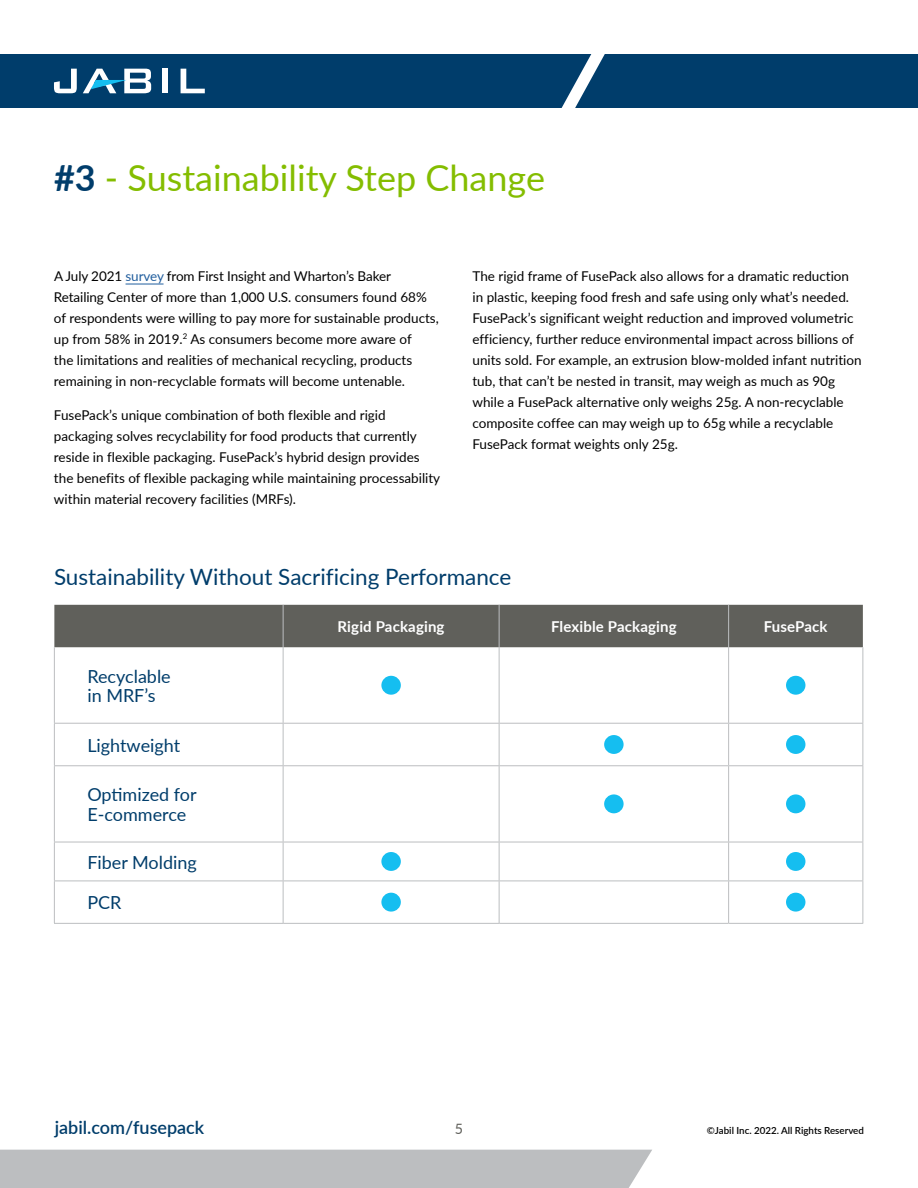
<style>
.page{position:relative;width:918px;height:1188px;background:#fff}
.page>*{position:absolute;margin:0;border:0;box-sizing:border-box;transform-origin:0 0}
.t1{font:36px "Lato";color:#84bd00}
.t2{font:22.5px "Lato";color:#003d6b}
.t3{font:18px/19.5px "Lato";color:#003d6b}
.t4{font:600 18px "Lato";color:#003d6b}
.t5{font:700 15px "Lato";letter-spacing:.01em;color:#fff}
.t6{font:14.25px "Lato";color:#60605b}
.t7{font:13.5px/21px "Lato";color:#000}
.t8{font:600 9.75px "Lato";color:#000}
.s1{font-weight:700;color:#003d6b}
.s2{color:#215e9e}
</style>
<div class="page">
<div style="left:0;top:1150px;width:652px;height:38px;background:#bcbec0"></div>
<div style="left:0;top:54px;width:918px;height:54px;background:#003d6b"></div>
<hr style="left:126px;top:284px;width:38px;height:1px;background:#215e9e">
<div style="left:54px;top:605px;width:809px;height:42px;background:#60605b"></div>
<hr style="left:283px;top:605px;width:1px;height:42px;background:#bcbec0">
<hr style="left:499px;top:605px;width:1px;height:42px;background:#bcbec0">
<hr style="left:728px;top:605px;width:1px;height:42px;background:#bcbec0">
<hr style="left:54px;top:647px;width:1px;height:76px;background:#bcbec0">
<hr style="left:283px;top:647px;width:1px;height:76px;background:#bcbec0">
<hr style="left:499px;top:647px;width:1px;height:76px;background:#bcbec0">
<hr style="left:728px;top:647px;width:1px;height:76px;background:#bcbec0">
<hr style="left:862px;top:647px;width:1px;height:76px;background:#bcbec0">
<hr style="left:54px;top:723px;width:229px;height:1px;background:#bcbec0">
<hr style="left:54px;top:724px;width:1px;height:41px;background:#bcbec0">
<hr style="left:283px;top:723px;width:216px;height:1px;background:#bcbec0">
<hr style="left:283px;top:724px;width:1px;height:41px;background:#bcbec0">
<hr style="left:499px;top:723px;width:230px;height:1px;background:#bcbec0">
<hr style="left:499px;top:724px;width:1px;height:41px;background:#bcbec0">
<hr style="left:729px;top:723px;width:134px;height:1px;background:#bcbec0">
<hr style="left:728px;top:724px;width:1px;height:41px;background:#bcbec0">
<hr style="left:862px;top:724px;width:1px;height:41px;background:#bcbec0">
<hr style="left:54px;top:765px;width:229px;height:1px;background:#bcbec0">
<hr style="left:54px;top:766px;width:1px;height:76px;background:#bcbec0">
<hr style="left:283px;top:765px;width:216px;height:1px;background:#bcbec0">
<hr style="left:283px;top:766px;width:1px;height:76px;background:#bcbec0">
<hr style="left:499px;top:765px;width:230px;height:1px;background:#bcbec0">
<hr style="left:499px;top:766px;width:1px;height:76px;background:#bcbec0">
<hr style="left:729px;top:765px;width:134px;height:1px;background:#bcbec0">
<hr style="left:728px;top:766px;width:1px;height:76px;background:#bcbec0">
<hr style="left:862px;top:766px;width:1px;height:76px;background:#bcbec0">
<hr style="left:54px;top:842px;width:229px;height:1px;background:#bcbec0">
<hr style="left:54px;top:842px;width:1px;height:39px;background:#bcbec0">
<hr style="left:283px;top:842px;width:216px;height:1px;background:#bcbec0">
<hr style="left:283px;top:842px;width:1px;height:39px;background:#bcbec0">
<hr style="left:499px;top:842px;width:230px;height:1px;background:#bcbec0">
<hr style="left:499px;top:842px;width:1px;height:39px;background:#bcbec0">
<hr style="left:729px;top:842px;width:134px;height:1px;background:#bcbec0">
<hr style="left:728px;top:842px;width:1px;height:39px;background:#bcbec0">
<hr style="left:862px;top:842px;width:1px;height:39px;background:#bcbec0">
<hr style="left:54px;top:881px;width:229px;height:1px;background:#bcbec0">
<hr style="left:54px;top:881px;width:1px;height:42px;background:#bcbec0">
<hr style="left:283px;top:881px;width:216px;height:1px;background:#bcbec0">
<hr style="left:283px;top:881px;width:1px;height:42px;background:#bcbec0">
<hr style="left:499px;top:881px;width:230px;height:1px;background:#bcbec0">
<hr style="left:499px;top:881px;width:1px;height:42px;background:#bcbec0">
<hr style="left:729px;top:881px;width:134px;height:1px;background:#bcbec0">
<hr style="left:728px;top:881px;width:1px;height:42px;background:#bcbec0">
<hr style="left:862px;top:881px;width:1px;height:42px;background:#bcbec0">
<hr style="left:54px;top:923px;width:229px;height:1px;background:#bcbec0">
<hr style="left:283px;top:923px;width:216px;height:1px;background:#bcbec0">
<hr style="left:499px;top:923px;width:230px;height:1px;background:#bcbec0">
<hr style="left:729px;top:923px;width:134px;height:1px;background:#bcbec0">
<div style="left:381px;top:676px;width:20px;height:19px;background:#15bef0;border-radius:50%"></div>
<div style="left:786px;top:676px;width:19px;height:19px;background:#15bef0;border-radius:50%"></div>
<div style="left:604px;top:735px;width:20px;height:19px;background:#15bef0;border-radius:50%"></div>
<div style="left:786px;top:735px;width:19px;height:19px;background:#15bef0;border-radius:50%"></div>
<div style="left:604px;top:794px;width:20px;height:19px;background:#15bef0;border-radius:50%"></div>
<div style="left:786px;top:794px;width:19px;height:19px;background:#15bef0;border-radius:50%"></div>
<div style="left:381px;top:852px;width:20px;height:19px;background:#15bef0;border-radius:50%"></div>
<div style="left:786px;top:852px;width:19px;height:19px;background:#15bef0;border-radius:50%"></div>
<div style="left:381px;top:893px;width:20px;height:19px;background:#15bef0;border-radius:50%"></div>
<div style="left:786px;top:893px;width:19px;height:19px;background:#15bef0;border-radius:50%"></div>
<h1 class="t1" style="left:54px;top:152px;width:493px"><span class="s1">#3</span> - Sustainability Step Change</h1>
<p class="t7" style="left:54px;top:265px;width:386px">A July 2021 <span class="s2">survey</span> from First Insight and Wharton’s Baker Retailing Center of more than 1,000 U.S. consumers found 68% of respondents were willing to pay more for sustainable products, up from 58% in 2019.<sup>2</sup> As consumers become more aware of<br>the limitations and realities of mechanical recycling, products remaining in non-recyclable formats will become untenable.</p>
<p class="t7" style="left:54px;top:404px;width:388px">FusePack’s unique combination of both flexible and rigid packaging solves recyclability for food products that currently reside in flexible packaging. FusePack’s hybrid design provides the benefits of flexible packaging while maintaining processability within material recovery facilities (MRFs).</p>
<p class="t7" style="left:472px;top:265px;width:391px">The rigid frame of FusePack also allows for a dramatic reduction in plastic, keeping food fresh and safe using only what’s needed.<br>FusePack’s significant weight reduction and improved volumetric efficiency, further reduce environmental impact across billions of units sold. For example, an extrusion blow-molded infant nutrition tub, that can’t be nested in transit, may weigh as much as 90g while a FusePack alternative only weighs 25g. A non-recyclable composite coffee can may weigh up to 65g while a recyclable FusePack format weights only 25g.</p>
<h2 class="t2" style="left:54px;top:561px;width:459px">Sustainability Without Sacrificing Performance</h2>
<h3 class="t3" style="left:87px;top:666px;width:85px">Recyclable in MRF’s</h3>
<h3 class="t3" style="left:87px;top:735px;width:94px">Lightweight</h3>
<h3 class="t3" style="left:87px;top:784px;width:111px">Optimized for<br>E-commerce</h3>
<h3 class="t3" style="left:87px;top:852px;width:111px">Fiber Molding</h3>
<h3 class="t3" style="left:87px;top:892px;width:36px">PCR</h3>
<p class="t5" style="left:338px;top:616px;width:108px">Rigid Packaging</p>
<p class="t5" style="left:551px;top:616px;width:127px">Flexible Packaging</p>
<p class="t5" style="left:764px;top:616px;width:65px">FusePack</p>
<h3 class="t4" style="left:55px;top:1114px;width:151px">jabil.com/fusepack</h3>
<p class="t6" style="left:455px;top:1119px;width:10px">5</p>
<p class="t8" style="left:707px;top:1123px;width:159px">©Jabil Inc. 2022. All Rights Reserved</p>
</div>
